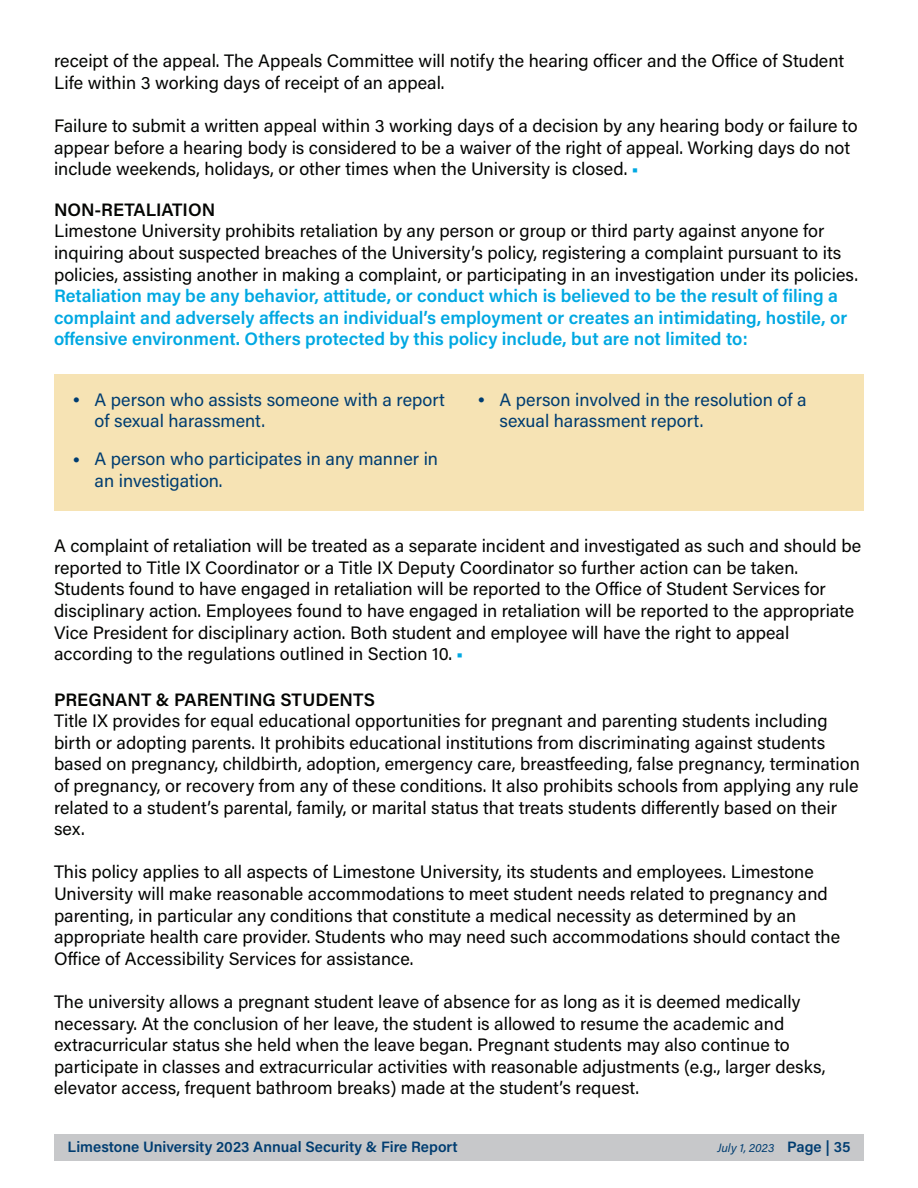
<style>
.page{position:relative;width:918px;height:1188px;background:#fff}
.page>*{position:absolute;margin:0;border:0;box-sizing:border-box;transform-origin:0 0}
.t1{font:18px/21.6px "Acumin Pro";color:#040503}
.t2{font:600 18px "Acumin Pro";color:#00a8e2}
.t3{font:18px/21.6px "Acumin Pro";color:#003d71}
.t4{font:600 18px "Acumin Pro";color:#040503}
.t5{font:18px "Futura PT";color:#003d71}
.t6{font:600 15px "Acumin Pro";color:#003d71}
.t7{font:italic 12px "Acumin Pro";letter-spacing:.005em;color:#003d71}
.s1{color:#00a8e2}
.s2{font-weight:600;color:#00a8e2}
.s3{font-weight:600;font-style:normal;font-size:15px}
</style>
<div class="page">
<div style="left:54px;top:1134px;width:810px;height:27px;background:#c7c8ca"></div>
<div style="left:54px;top:375px;width:810px;height:136px;background:#f6e3b4"></div>
<p class="t1" style="left:54px;top:49px;width:792px">receipt of the appeal. The Appeals Committee will notify the hearing officer and the Office of Student<br>Life within 3 working days of receipt of an appeal.</p>
<p class="t1" style="left:54px;top:114px;width:805px">Failure to submit a written appeal within 3 working days of a decision by any hearing body or failure to appear before a hearing body is considered to be a waiver of the right of appeal. Working days do not</p>
<p class="t1" style="left:54px;top:157px;width:586px">include weekends, holidays, or other times when the University is closed. <span class="s1">■</span></p>
<p class="t4" style="left:54px;top:197px;width:163px">NON-RETALIATION</p>
<p class="t1" style="left:54px;top:220px;width:772px">Limestone University prohibits retaliation by any person or group or third party against anyone for</p>
<p class="t1" style="left:54px;top:241px;width:806px">inquiring about suspected breaches of the University’s policy, registering a complaint pursuant to its policies, assisting another in making a complaint, or participating in an investigation under its policies.<br><span class="s2">Retaliation may be any behavior, attitude, or conduct which is believed to be the result of filing a</span></p>
<p class="t2" style="left:54px;top:305px;width:795px">complaint and adversely affects an individual’s employment or creates an intimidating, hostile, or</p>
<p class="t2" style="left:54px;top:326px;width:695px">offensive environment. Others protected by this policy include, but are not limited to:</p>
<p class="t5" style="left:68px;top:390px;width:19px">•</p>
<p class="t5" style="left:68px;top:449px;width:19px">•</p>
<p class="t3" style="left:94px;top:388px;width:352px">A person who assists someone with a report of sexual harassment.</p>
<p class="t3" style="left:94px;top:447px;width:345px">A person who participates in any manner in an investigation.</p>
<p class="t5" style="left:472px;top:390px;width:19px">•</p>
<p class="t3" style="left:500px;top:388px;width:309px">A person involved in the resolution of a</p>
<p class="t3" style="left:500px;top:410px;width:205px">sexual harassment report.</p>
<p class="t1" style="left:54px;top:534px;width:809px">A complaint of retaliation will be treated as a separate incident and investigated as such and should be reported to Title IX Coordinator or a Title IX Deputy Coordinator so further action can be taken.</p>
<p class="t1" style="left:54px;top:578px;width:802px">Students found to have engaged in retaliation will be reported to the Office of Student Services for disciplinary action. Employees found to have engaged in retaliation will be reported to the appropriate<br>Vice President for disciplinary action. Both student and employee will have the right to appeal</p>
<p class="t1" style="left:54px;top:642px;width:411px">according to the regulations outlined in Section 10. <span class="s1">■</span></p>
<p class="t4" style="left:54px;top:687px;width:323px">PREGNANT &amp; PARENTING STUDENTS</p>
<p class="t1" style="left:54px;top:709px;width:807px">Title IX provides for equal educational opportunities for pregnant and parenting students including birth or adopting parents. It prohibits educational institutions from discriminating against students based on pregnancy, childbirth, adoption, emergency care, breastfeeding, false pregnancy, termination of pregnancy, or recovery from any of these conditions. It also prohibits schools from applying any rule related to a student’s parental, family, or marital status that treats students differently based on their sex.</p>
<p class="t1" style="left:54px;top:860px;width:775px">This policy applies to all aspects of Limestone University, its students and employees. Limestone<br>University will make reasonable accommodations to meet student needs related to pregnancy and parenting, in particular any conditions that constitute a medical necessity as determined by an</p>
<p class="t1" style="left:54px;top:925px;width:788px">appropriate health care provider. Students who may need such accommodations should contact the<br>Office of Accessibility Services for assistance.</p>
<p class="t1" style="left:54px;top:990px;width:748px">The university allows a pregnant student leave of absence for as long as it is deemed medically necessary. At the conclusion of her leave, the student is allowed to resume the academic and</p>
<p class="t1" style="left:54px;top:1033px;width:737px">extracurricular status she held when the leave began. Pregnant students may also continue to</p>
<p class="t1" style="left:54px;top:1055px;width:773px">participate in classes and extracurricular activities with reasonable adjustments (e.g., larger desks, elevator access, frequent bathroom breaks) made at the student’s request.</p>
<p class="t6" style="left:68px;top:1136px;width:392px">Limestone University 2023 Annual Security &amp; Fire Report</p>
<p class="t7" style="left:718px;top:1139px;width:134px">July 1, 2023 <span class="s3">Page | 35</span></p>
</div>
